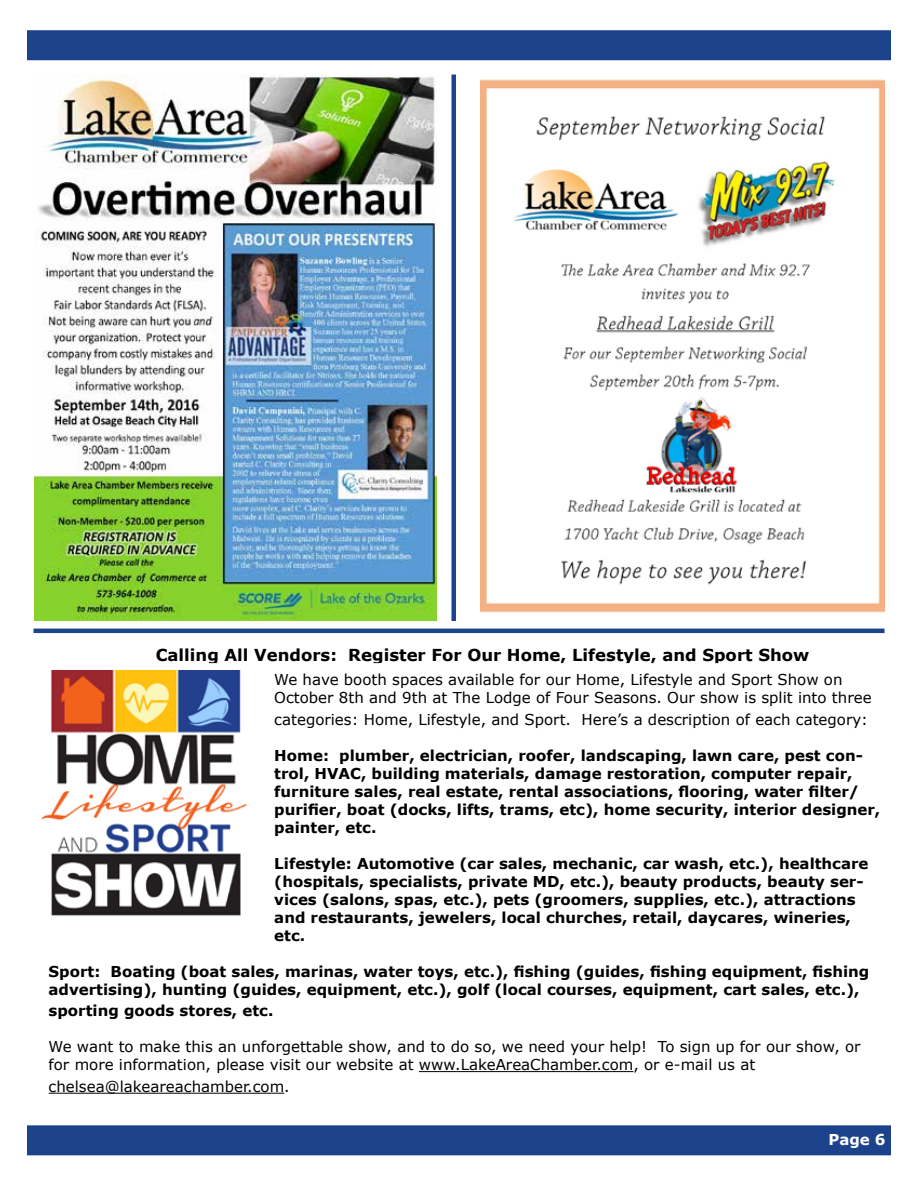
<style>
.page{position:relative;width:918px;height:1188px;background:#fff}
.page>*{position:absolute;margin:0;border:0;box-sizing:border-box;transform-origin:0 0}
.t1{font:700 16.5px "Verdana";color:#000}
.t2{font:700 15px/18px "Verdana";color:#000}
.t3{font:15px/18px "Verdana";color:#000}
.t4{font:700 15px "Verdana";color:#fff}
</style>
<div class="page">
<div style="left:27px;top:30px;width:864px;height:30px;background:#1d428c"></div>
<div style="left:27px;top:1125px;width:864px;height:30px;background:#1d428c"></div>
<img style="left:35px;top:75px;width:402px;height:546px">
<hr style="left:33px;top:629px;width:852px;height:4px;background:#1d428c">
<div style="left:451px;top:75px;width:5px;height:546px;background:#1d428c"></div>
<img style="left:480px;top:79px;width:405px;height:534px">
<img style="left:41px;top:671px;width:207px;height:245px">
<hr style="left:419px;top:1071px;width:214px;height:1px;background:#000">
<hr style="left:49px;top:1093px;width:235px;height:1px;background:#000">
<p class="t1" style="left:156px;top:643px;width:655px">Calling All Vendors: Register For Our Home, Lifestyle, and Sport Show</p>
<p class="t3" style="left:274px;top:670px;width:599px">We have booth spaces available for our Home, Lifestyle and Sport Show on<br>October 8th and 9th at The Lodge of Four Seasons. Our show is split into three</p>
<p class="t3" style="left:274px;top:710px;width:595px">categories: Home, Lifestyle, and Sport. Here’s a description of each category:</p>
<p class="t2" style="left:274px;top:746px;width:608px">Home: plumber, electrician, roofer, landscaping, lawn care, pest con&shy;trol, HVAC, building materials, damage restoration, computer repair, furniture sales, real estate, rental associations, flooring, water filter/ purifier, boat (docks, lifts, trams, etc), home security, interior designer, painter, etc.</p>
<p class="t2" style="left:274px;top:854px;width:596px">Lifestyle: Automotive (car sales, mechanic, car wash, etc.), healthcare (hospitals, specialists, private MD, etc.), beauty products, beauty ser&shy;vices (salons, spas, etc.), pets (groomers, supplies, etc.), attractions and restaurants, jewelers, local churches, retail, daycares, wineries, etc.</p>
<p class="t2" style="left:49px;top:962px;width:822px">Sport: Boating (boat sales, marinas, water toys, etc.), fishing (guides, fishing equipment, fishing advertising), hunting (guides, equipment, etc.), golf (local courses, equipment, cart sales, etc.),</p>
<p class="t2" style="left:49px;top:1002px;width:226px">sporting goods stores, etc.</p>
<p class="t3" style="left:49px;top:1038px;width:814px">We want to make this an unforgettable show, and to do so, we need your help! To sign up for our show, or for more information, please visit our website at www.LakeAreaChamber.com, or e-mail us at</p>
<p class="t3" style="left:49px;top:1077px;width:243px">chelsea@lakeareachamber.com.</p>
<p class="t4" style="left:828px;top:1129px;width:59px">Page 6</p>
</div>
